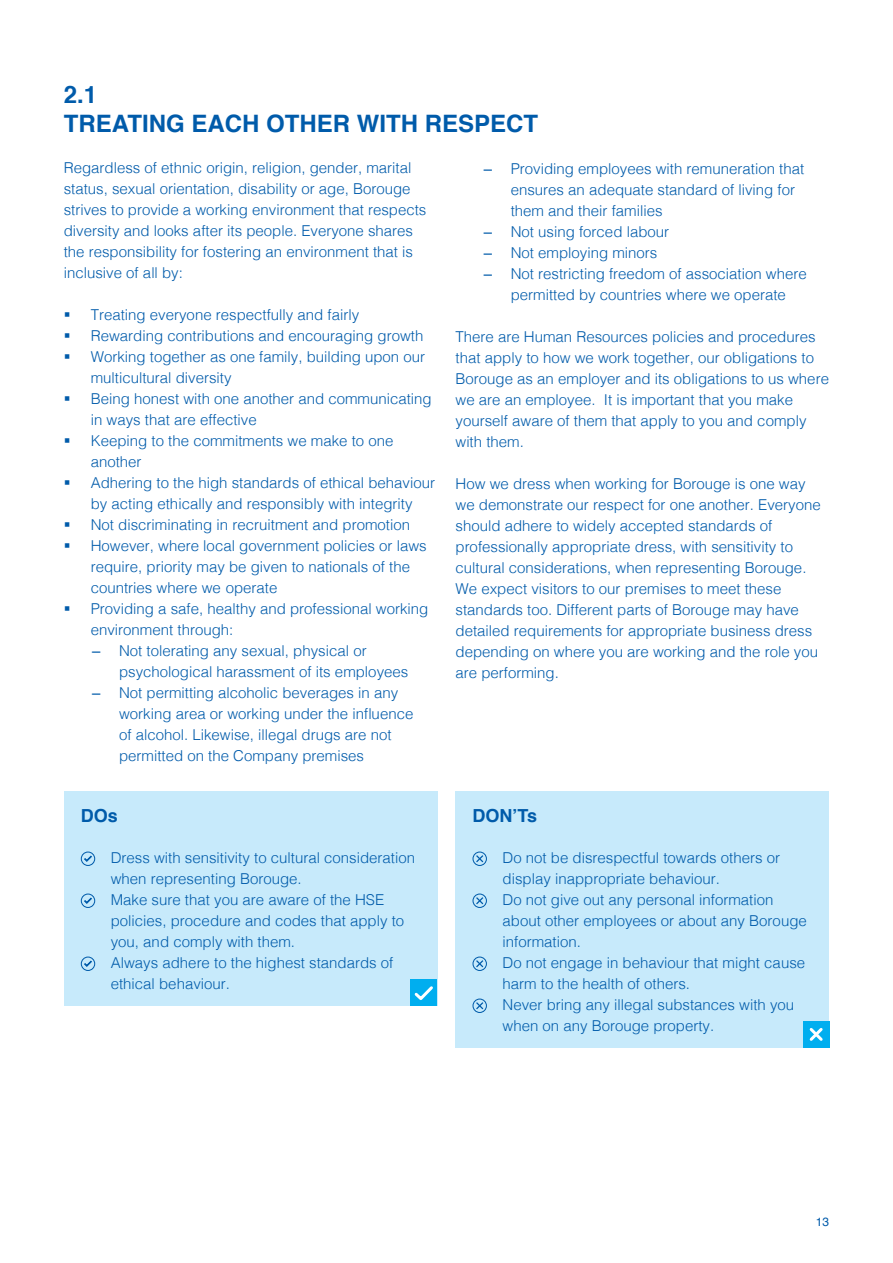
<style>
.page{position:relative;width:893px;height:1263px;background:#fff}
.page>*{position:absolute;margin:0;border:0;box-sizing:border-box;transform-origin:0 0}
.t1{font:700 24px/28.8px "Helvetica";color:#005baa}
.t2{font:700 18px "Helvetica";color:#005baa}
.t3{font:300 15px/21px "Helvetica";color:#005baa}
.t4{font:12px "Helvetica";color:#005baa}
.s1{font-family:"Arial";font-weight:400}
</style>
<div class="page">
<div style="left:455px;top:791px;width:374px;height:257px;background:#c7eafb"></div>
<div style="left:472px;top:851px;width:15px;height:15px;border:1px solid #005baa;border-radius:50%"></div>
<svg style="left:475px;top:854px;width:10px;height:10px"></svg>
<div style="left:472px;top:893px;width:15px;height:15px;border:1px solid #005baa;border-radius:50%"></div>
<svg style="left:475px;top:896px;width:10px;height:10px"></svg>
<div style="left:472px;top:956px;width:15px;height:15px;border:1px solid #005baa;border-radius:50%"></div>
<svg style="left:475px;top:959px;width:10px;height:10px"></svg>
<div style="left:472px;top:998px;width:15px;height:15px;border:1px solid #005baa;border-radius:50%"></div>
<svg style="left:475px;top:1001px;width:10px;height:10px"></svg>
<div style="left:64px;top:791px;width:373px;height:215px;background:#c7eafb"></div>
<svg style="left:84px;top:855px;width:8px;height:7px"></svg>
<div style="left:81px;top:851px;width:14px;height:15px;border:1px solid #005baa;border-radius:50%"></div>
<svg style="left:84px;top:897px;width:8px;height:7px"></svg>
<div style="left:81px;top:893px;width:14px;height:15px;border:1px solid #005baa;border-radius:50%"></div>
<svg style="left:84px;top:960px;width:8px;height:7px"></svg>
<div style="left:81px;top:956px;width:14px;height:15px;border:1px solid #005baa;border-radius:50%"></div>
<div style="left:803px;top:1021px;width:26px;height:26px;background:#00aeef"></div>
<svg style="left:809px;top:1028px;width:14px;height:13px"></svg>
<div style="left:411px;top:979px;width:26px;height:26px;background:#00aeef"></div>
<svg style="left:414px;top:986px;width:19px;height:14px"></svg>
<h1 class="t1" style="left:64px;top:81px;width:476px">2.1<br>TREATING EACH OTHER WITH RESPECT</h1>
<p class="t3" style="left:64px;top:156px;width:364px">Regardless of ethnic origin, religion, gender, marital status, sexual orientation, disability or age, Borouge strives to provide a working environment that respects diversity and looks after its people. Everyone shares the responsibility for fostering an environment that is inclusive of all by:</p>
<p class="t3" style="left:64px;top:303px;width:297px">▪ Treating everyone respectfully and fairly</p>
<p class="t3" style="left:64px;top:324px;width:361px">▪ Rewarding contributions and encouraging growth</p>
<p class="t3" style="left:91px;top:345px;width:336px;text-indent:-27px">▪ Working together as one family, building upon our multicultural diversity</p>
<p class="t3" style="left:91px;top:387px;width:342px;text-indent:-27px">▪ Being honest with one another and communicating in ways that are effective</p>
<p class="t3" style="left:91px;top:429px;width:304px;text-indent:-27px">▪ Keeping to the commitments we make to one another</p>
<p class="t3" style="left:64px;top:471px;width:373px;text-align:center">▪ Adhering to the high standards of ethical behaviour by acting ethically and responsibly with integrity</p>
<p class="t3" style="left:64px;top:513px;width:348px">▪ Not discriminating in recruitment and promotion</p>
<p class="t3" style="left:91px;top:534px;width:337px;text-indent:-27px">▪ However, where local government policies or laws require, priority may be given to nationals of the countries where we operate</p>
<p class="t3" style="left:91px;top:597px;width:339px;text-indent:-27px">▪ Providing a safe, healthy and professional working environment through:</p>
<p class="t3" style="left:119px;top:639px;width:291px;text-indent:-27px"><span class="s1">–</span> Not tolerating any sexual, physical or psychological harassment of its employees</p>
<p class="t3" style="left:119px;top:681px;width:296px;text-indent:-27px"><span class="s1">–</span> Not permitting alcoholic beverages in any working area or working under the influence of alcohol. Likewise, illegal drugs are not permitted on the Company premises</p>
<p class="t3" style="left:511px;top:157px;width:295px;text-indent:-27px"><span class="s1">–</span> Providing employees with remuneration that ensures an adequate standard of living for them and their families</p>
<p class="t3" style="left:484px;top:220px;width:187px"><span class="s1">–</span> Not using forced labour</p>
<p class="t3" style="left:484px;top:241px;width:175px"><span class="s1">–</span> Not employing minors</p>
<p class="t3" style="left:484px;top:262px;width:324px;text-align:center"><span class="s1">–</span> Not restricting freedom of association where permitted by countries where we operate</p>
<p class="t3" style="left:455px;top:325px;width:375px">There are Human Resources policies and procedures that apply to how we work together, our obligations to Borouge as an employer and its obligations to us where we are an employee. It is important that you make yourself aware of them that apply to you and comply with them.</p>
<p class="t3" style="left:455px;top:472px;width:367px">How we dress when working for Borouge is one way we demonstrate our respect for one another. Everyone should adhere to widely accepted standards of professionally appropriate dress, with sensitivity to cultural considerations, when representing Borouge.<br>We expect visitors to our premises to meet these standards too. Different parts of Borouge may have detailed requirements for appropriate business dress depending on where you are working and the role you are performing.</p>
<p class="t2" style="left:81px;top:801px;width:39px">DOs</p>
<p class="t3" style="left:111px;top:846px;width:306px">Dress with sensitivity to cultural consideration when representing Borouge.<br>Make sure that you are aware of the HSE policies, procedure and codes that apply to you, and comply with them.<br>Always adhere to the highest standards of ethical behaviour.</p>
<p class="t2" style="left:472px;top:801px;width:66px">DON’Ts</p>
<p class="t3" style="left:502px;top:846px;width:306px">Do not be disrespectful towards others or display inappropriate behaviour.<br>Do not give out any personal information about other employees or about any Borouge information.<br>Do not engage in behaviour that might cause harm to the health of others.<br>Never bring any illegal substances with you when on any Borouge property.</p>
<p class="t4" style="left:816px;top:1213px;width:15px">13</p>
</div>
